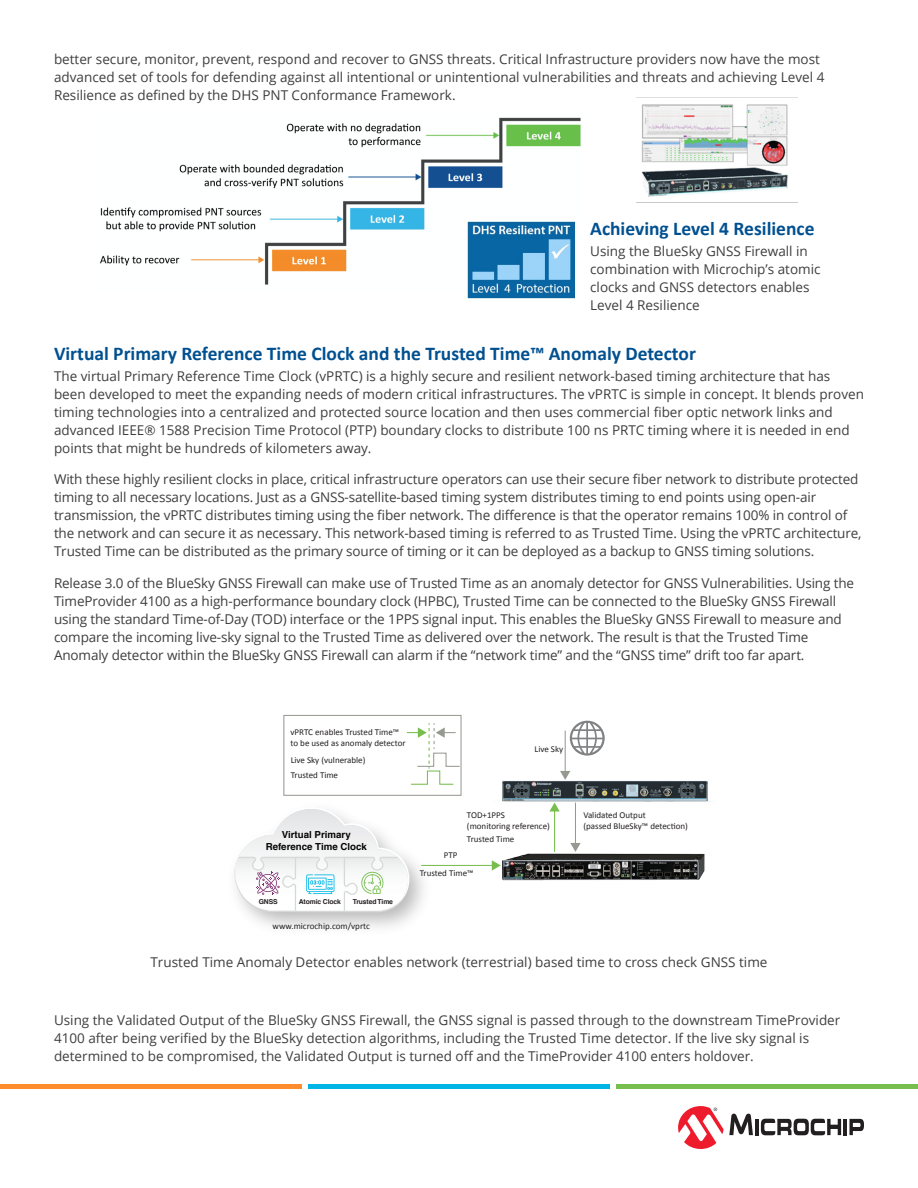
<style>
.page{position:relative;width:918px;height:1188px;background:#fff}
.page>*{position:absolute;margin:0;border:0;box-sizing:border-box;transform-origin:0 0}
.SUBHEAD1{font:700 19.5px "Calibri";color:#005090}
.BODY_TEXT{font:13.5px/18px "Open Sans";color:#3e3e3f}
.t1{font:700 9.75px/11.7px "Helvetica";color:#050504;text-align:center}
.t2{font:9px/10.8px "Calibri";color:#231f20}
.t3{font:700 6.75px "Helvetica";letter-spacing:-.015em;color:#231f20}
</style>
<div class="page">
<svg style="left:729px;top:1114px;width:24px;height:21px"></svg>
<hr style="left:755px;top:1119px;width:4px;height:16px;background:#231f20">
<hr style="left:844px;top:1119px;width:3px;height:16px;background:#231f20">
<svg style="left:849px;top:1119px;width:15px;height:16px"></svg>
<svg style="left:761px;top:1118px;width:80px;height:17px"></svg>
<svg style="left:678px;top:1106px;width:45px;height:43px"></svg>
<div style="left:0;top:1084px;width:301px;height:5px;background:#ff8c2c"></div>
<div style="left:308px;top:1084px;width:301px;height:5px;background:#00b5e6"></div>
<div style="left:616px;top:1084px;width:302px;height:5px;background:#77be4e"></div>
<img style="left:100px;top:117px;width:481px;height:168px">
<hr style="left:575px;top:803px;width:1px;height:41px;background:#959a91">
<hr style="left:554px;top:810px;width:1px;height:42px;background:#77be4e">
<svg style="left:549px;top:806px;width:11px;height:6px"></svg>
<hr style="left:421px;top:865px;width:72px;height:1px;background:#77be4e">
<hr style="left:565px;top:731px;width:1px;height:41px;background:#959a91">
<svg style="left:560px;top:771px;width:10px;height:5px"></svg>
<svg style="left:407px;top:723px;width:53px;height:62px"></svg>
<div style="left:283px;top:715px;width:179px;height:81px;border:1px solid #959a91"></div>
<img style="left:247px;top:780px;width:206px;height:148px">
<svg style="left:234px;top:807px;width:175px;height:105px"></svg>
<svg style="left:570px;top:721px;width:35px;height:35px"></svg>
<img style="left:502px;top:776px;width:210px;height:30px">
<img style="left:490px;top:840px;width:215px;height:41px">
<img style="left:636px;top:97px;width:162px;height:100px">
<img style="left:464px;top:219px;width:114px;height:80px">
<p class="BODY_TEXT" style="left:54px;top:50px;width:772px">better secure, monitor, prevent, respond and recover to GNSS threats. Critical Infrastructure providers now have the most advanced set of tools for defending against all intentional or unintentional vulnerabilities and threats and achieving Level 4<br>Resilience as defined by the DHS PNT Conformance Framework.</p>
<p class="SUBHEAD1" style="left:590px;top:216px;width:226px">Achieving Level 4 Resilience</p>
<p class="BODY_TEXT" style="left:590px;top:242px;width:232px">Using the BlueSky GNSS Firewall in combination with Microchip’s atomic clocks and GNSS detectors enables<br>Level 4 Resilience</p>
<p class="SUBHEAD1" style="left:54px;top:341px;width:643px">Virtual Primary Reference Time Clock and the Trusted Time™ Anomaly Detector</p>
<p class="BODY_TEXT" style="left:54px;top:367px;width:812px">The virtual Primary Reference Time Clock (vPRTC) is a highly secure and resilient network-based timing architecture that has been developed to meet the expanding needs of modern critical infrastructures. The vPRTC is simple in concept. It blends proven timing technologies into a centralized and protected source location and then uses commercial fiber optic network links and advanced IEEE® 1588 Precision Time Protocol (PTP) boundary clocks to distribute 100 ns PRTC timing where it is needed in end points that might be hundreds of kilometers away.</p>
<p class="BODY_TEXT" style="left:54px;top:470px;width:809px">With these highly resilient clocks in place, critical infrastructure operators can use their secure fiber network to distribute protected timing to all necessary locations. Just as a GNSS-satellite-based timing system distributes timing to end points using open-air transmission, the vPRTC distributes timing using the fiber network. The difference is that the operator remains 100% in control of the network and can secure it as necessary. This network-based timing is referred to as Trusted Time. Using the vPRTC architecture, Trusted Time can be distributed as the primary source of timing or it can be deployed as a backup to GNSS timing solutions.</p>
<p class="BODY_TEXT" style="left:54px;top:574px;width:802px">Release 3.0 of the BlueSky GNSS Firewall can make use of Trusted Time as an anomaly detector for GNSS Vulnerabilities. Using the TimeProvider 4100 as a high-performance boundary clock (HPBC), Trusted Time can be connected to the BlueSky GNSS Firewall using the standard Time-of-Day (TOD) interface or the 1PPS signal input. This enables the BlueSky GNSS Firewall to measure and compare the incoming live-sky signal to the Trusted Time as delivered over the network. The result is that the Trusted Time Anomaly detector within the BlueSky GNSS Firewall can alarm if the “network time” and the “GNSS time” drift too far apart.</p>
<p class="t2" style="left:291px;top:727px;width:117px">vPRTC enables Trusted Time™ to be used as anomaly detector</p>
<p class="t2" style="left:291px;top:755px;width:76px">Live Sky (vulnerable)</p>
<p class="t2" style="left:291px;top:769px;width:49px">Trusted Time</p>
<p class="t1" style="left:266px;top:829px;width:103px">Virtual Primary<br>Reference Time Clock</p>
<p class="t3" style="left:259px;top:896px;width:20px">GNSS</p>
<p class="t3" style="left:299px;top:896px;width:44px">Atomic Clock</p>
<p class="t3" style="left:353px;top:896px;width:42px">Trusted Time</p>
<p class="t2" style="left:273px;top:920px;width:99px">www.microchip.com/vprtc</p>
<p class="t2" style="left:535px;top:744px;width:30px">Live Sky</p>
<p class="t2" style="left:467px;top:810px;width:85px">TOD+1PPS (monitoring reference)</p>
<p class="t2" style="left:583px;top:810px;width:106px">Validated Output<br>(passed BlueSky™ detection)</p>
<p class="t2" style="left:444px;top:850px;width:15px">PTP</p>
<p class="t2" style="left:467px;top:834px;width:49px">Trusted Time</p>
<p class="t2" style="left:420px;top:868px;width:55px">Trusted Time™</p>
<p class="BODY_TEXT" style="left:151px;top:953px;width:618px">Trusted Time Anomaly Detector enables network (terrestrial) based time to cross check GNSS time</p>
<p class="BODY_TEXT" style="left:54px;top:1011px;width:788px">Using the Validated Output of the BlueSky GNSS Firewall, the GNSS signal is passed through to the downstream TimeProvider<br>4100 after being verified by the BlueSky detection algorithms, including the Trusted Time detector. If the live sky signal is determined to be compromised, the Validated Output is turned off and the TimeProvider 4100 enters holdover.</p>
</div>
